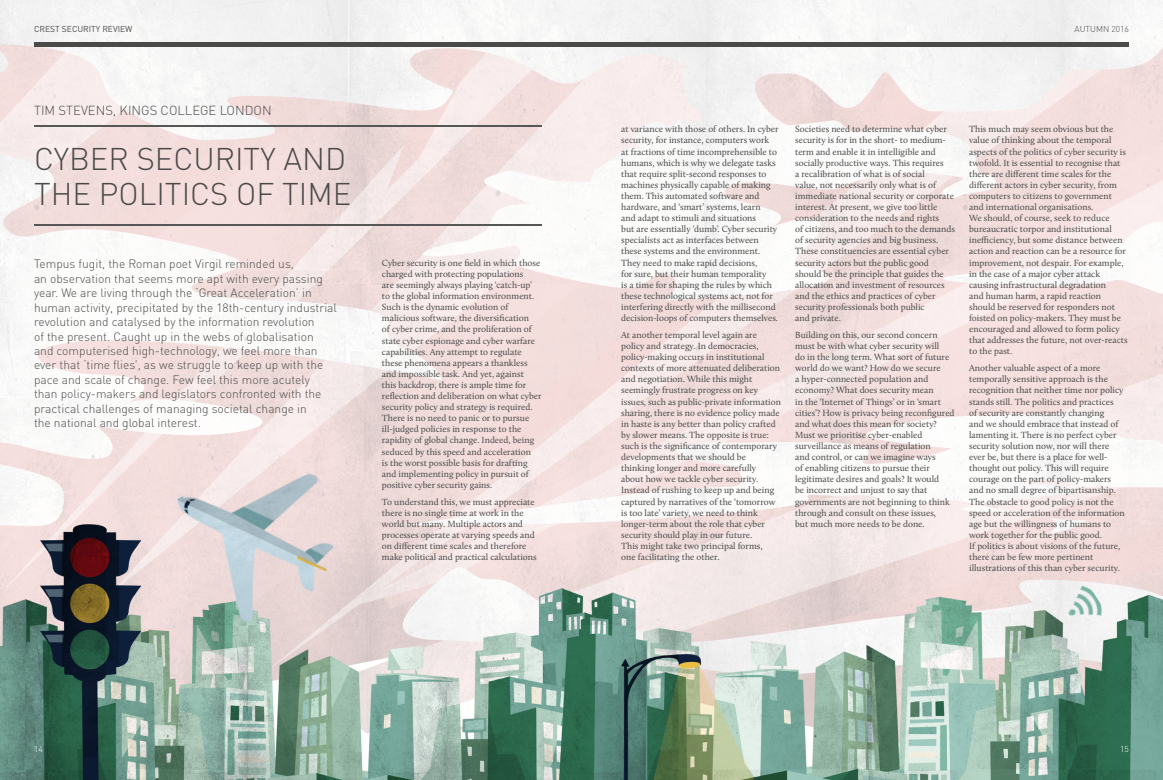
<style>
.page{position:relative;width:1163px;height:780px;background:#fff}
.page>*{position:absolute;margin:0;border:0;box-sizing:border-box;transform-origin:0 0}
.t1{font:300 31px/35px "DIN";color:#4a4a49}
.t2{font:300 13px "DIN";color:#4a4a49}
.t3{font:300 12px/14.4px "DIN";color:#4a4a49}
.t4{font:9.2px/11.1px "Calluna";color:#4a4a49}
.t5{font:8.5px "DIN";color:#4a4a49}
.t6{font:300 8.5px "DIN";color:#4a4a49}
.t7{font:300 8.5px "DIN";color:#fff}
</style>
<div class="page">
<img style="left:0;top:0;width:1162px;height:588px">
<img style="left:0;top:588px;width:1162px;height:192px">
<hr style="left:34px;top:43px;width:1094px;height:4px;background:#4a4a49">
<hr style="left:34px;top:125px;width:507px;height:2px;background:#575756">
<hr style="left:34px;top:224px;width:507px;height:2px;background:#575756">
<img style="left:41px;top:524px;width:99px;height:256px">
<img style="left:176px;top:435px;width:187px;height:192px">
<img style="left:621px;top:654px;width:154px;height:126px">
<img style="left:1059px;top:583px;width:46px;height:46px">
<p class="t5" style="left:34px;top:24px;width:100px">CREST SECURITY REVIEW</p>
<h2 class="t2" style="left:34px;top:103px;width:239px">TIM STEVENS, KINGS COLLEGE LONDON</h2>
<h1 class="t1" style="left:34px;top:141px;width:319px">CYBER SECURITY AND<br>THE POLITICS OF TIME</h1>
<p class="t3" style="left:34px;top:257px;width:304px">Tempus fugit, the Roman poet Virgil reminded us,<br>an observation that seems more apt with every passing year. We are living through the ‘Great Acceleration’ in human activity, precipitated by the 18th-century industrial revolution and catalysed by the information revolution<br>of the present. Caught up in the webs of globalisation<br>and computerised high-technology, we feel more than ever that ‘time flies’, as we struggle to keep up with the pace and scale of change. Few feel this more acutely<br>than policy-makers and legislators confronted with the practical challenges of managing societal change in<br>the national and global interest.</p>
<p class="t4" style="left:382px;top:257px;width:161px">Cyber security is one field in which those charged with protecting populations<br>are seemingly always playing ‘catch-up’ to the global information environment.<br>Such is the dynamic evolution of malicious software, the diversification<br>of cyber crime, and the proliferation of state cyber espionage and cyber warfare capabilities. Any attempt to regulate these phenomena appears a thankless and impossible task. And yet, against<br>this backdrop, there is ample time for reflection and deliberation on what cyber security policy and strategy is required.<br>There is no need to panic or to pursue ill-judged policies in response to the rapidity of global change. Indeed, being seduced by this speed and acceleration<br>is the worst possible basis for drafting and implementing policy in pursuit of positive cyber security gains.</p>
<p class="t4" style="left:382px;top:496px;width:156px">To understand this, we must appreciate there is no single time at work in the world but many. Multiple actors and processes operate at varying speeds and on different time scales and therefore make political and practical calculations</p>
<p class="t7" style="left:34px;top:744px;width:10px">14</p>
<p class="t6" style="left:1074px;top:24px;width:56px">AUTUMN 2016</p>
<p class="t4" style="left:621px;top:124px;width:159px">at variance with those of others. In cyber security, for instance, computers work at fractions of time incomprehensible to humans, which is why we delegate tasks that require split-second responses to machines physically capable of making them. This automated software and hardware, and ‘smart’ systems, learn<br>and adapt to stimuli and situations<br>but are essentially ‘dumb’. Cyber security specialists act as interfaces between these systems and the environment.<br>They need to make rapid decisions,<br>for sure, but their human temporality<br>is a time for shaping the rules by which these technological systems act, not for interfering directly with the millisecond decision-loops of computers themselves.</p>
<p class="t4" style="left:621px;top:329px;width:161px">At another temporal level again are policy and strategy. In democracies, policy-making occurs in institutional contexts of more attenuated deliberation and negotiation. While this might seemingly frustrate progress on key issues, such as public-private information sharing, there is no evidence policy made in haste is any better than policy crafted by slower means. The opposite is true: such is the significance of contemporary developments that we should be thinking longer and more carefully<br>about how we tackle cyber security.<br>Instead of rushing to keep up and being captured by narratives of the ‘tomorrow is too late’ variety, we need to think longer-term about the role that cyber security should play in our future.<br>This might take two principal forms,<br>one facilitating the other.</p>
<p class="t4" style="left:795px;top:124px;width:161px">Societies need to determine what cyber security is for in the short- to medium&shy;term and enable it in intelligible and socially productive ways. This requires<br>a recalibration of what is of social<br>value, not necessarily only what is of immediate national security or corporate interest. At present, we give too little consideration to the needs and rights<br>of citizens, and too much to the demands of security agencies and big business.<br>These constituencies are essential cyber security actors but the public good should be the principle that guides the allocation and investment of resources and the ethics and practices of cyber security professionals both public<br>and private.</p>
<p class="t4" style="left:795px;top:329px;width:161px">Building on this, our second concern must be with what cyber security will<br>do in the long term. What sort of future world do we want? How do we secure<br>a hyper-connected population and economy? What does security mean<br>in the ‘Internet of Things’ or in ‘smart cities’? How is privacy being reconfigured and what does this mean for society?<br>Must we prioritise cyber-enabled surveillance as means of regulation<br>and control, or can we imagine ways<br>of enabling citizens to pursue their legitimate desires and goals? It would<br>be incorrect and unjust to say that governments are not beginning to think through and consult on these issues,<br>but much more needs to be done.</p>
<p class="t4" style="left:968px;top:124px;width:160px">This much may seem obvious but the value of thinking about the temporal aspects of the politics of cyber security is twofold. It is essential to recognise that there are different time scales for the different actors in cyber security, from computers to citizens to government and international organisations.<br>We should, of course, seek to reduce bureaucratic torpor and institutional inefficiency, but some distance between action and reaction can be a resource for improvement, not despair. For example, in the case of a major cyber attack causing infrastructural degradation<br>and human harm, a rapid reaction should be reserved for responders not foisted on policy-makers. They must be encouraged and allowed to form policy that addresses the future, not over-reacts to the past.</p>
<p class="t4" style="left:968px;top:362px;width:157px">Another valuable aspect of a more temporally sensitive approach is the recognition that neither time nor policy stands still. The politics and practices<br>of security are constantly changing<br>and we should embrace that instead of lamenting it. There is no perfect cyber security solution now, nor will there ever be, but there is a place for well&shy;thought out policy. This will require courage on the part of policy-makers and no small degree of bipartisanship.<br>The obstacle to good policy is not the speed or acceleration of the information age but the willingness of humans to work together for the public good.<br>If politics is about visions of the future, there can be few more pertinent illustrations of this than cyber security.</p>
<p class="t7" style="left:1119px;top:744px;width:10px">15</p>
</div>
